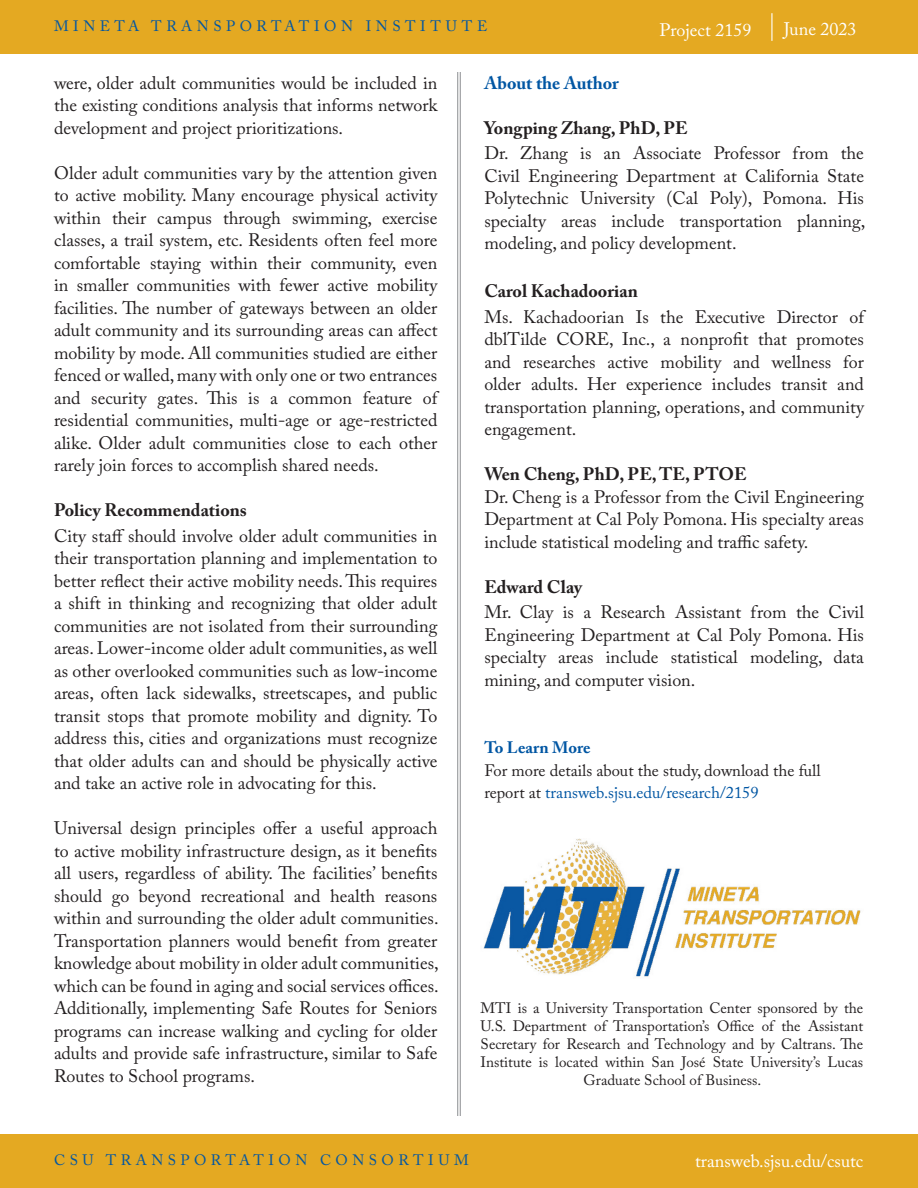
<style>
.page{position:relative;width:918px;height:1188px;background:#fff}
.page>*{position:absolute;margin:0;border:0;box-sizing:border-box;transform-origin:0 0}
.Body_Text{font:18px/22.5px "Adobe Caslon Pro";color:#231f20;text-align:justify}
.Body_Text-2{font:700 18px "Adobe Caslon Pro";color:#231f20}
.t1{font:18px "Adobe Caslon Pro";color:#fff}
.To_Learn_More_-_Head{font:700 18px "Adobe Caslon Pro";color:#0156a3}
.To_Learn_More_-_Body{font:16.5px/22.5px "Adobe Caslon Pro";color:#231f20}
.About_the_Authors{font:700 16.5px "Adobe Caslon Pro";color:#0156a3}
.About_MTI{font:15px/18px "Adobe Caslon Pro";color:#231f20;text-align:center}
.t2{font:15px "Adobe Caslon Pro";letter-spacing:.3em;color:#0156a3}
.s1{color:#0156a3}
</style>
<div class="page">
<hr style="left:460px;top:72px;width:1px;height:1044px;background:#8a8c8f">
<hr style="left:457px;top:72px;width:1px;height:1044px;background:#8a8c8f">
<img style="left:483px;top:838px;width:378px;height:139px">
<div style="left:0;top:1134px;width:918px;height:54px;background:#e4a922"></div>
<div style="left:0;top:0;width:918px;height:54px;background:#e4a922"></div>
<svg style="left:771px;top:13px;width:1px;height:28px"></svg>
<p class="t2" style="left:54px;top:17px;width:435px">MINETA TRANSPORTATION INSTITUTE</p>
<p class="t1" style="left:660px;top:19px;width:93px">Project 2159</p>
<p class="t1" style="left:784px;top:18px;width:74px">June 2023</p>
<p class="To_Learn_More_-_Head" style="left:484px;top:72px;width:136px">About the Author</p>
<p class="Body_Text-2" style="left:484px;top:117px;width:205px">Yongping Zhang, PhD, PE</p>
<p class="Body_Text" style="left:484px;top:142px;width:382px">Dr. Zhang is an Associate Professor from the Civil Engineering Department at California State Polytechnic University (Cal Poly), Pomona. His specialty areas include transportation planning, modeling, and policy development.</p>
<p class="Body_Text-2" style="left:484px;top:280px;width:155px">Carol Kachadoorian</p>
<p class="Body_Text" style="left:484px;top:305px;width:381px">Ms. Kachadoorian Is the Executive Director of dblTilde CORE, Inc., a nonprofit that promotes and researches active mobility and wellness for older adults. Her experience includes transit and transportation planning, operations, and community engagement.</p>
<p class="Body_Text-2" style="left:484px;top:463px;width:264px">Wen Cheng, PhD, PE, TE, PTOE</p>
<p class="Body_Text" style="left:484px;top:485px;width:381px">Dr. Cheng is a Professor from the Civil Engineering Department at Cal Poly Pomona. His specialty areas include statistical modeling and traffic safety.</p>
<p class="Body_Text-2" style="left:484px;top:576px;width:99px">Edward Clay</p>
<p class="Body_Text" style="left:484px;top:601px;width:381px">Mr. Clay is a Research Assistant from the Civil Engineering Department at Cal Poly Pomona. His specialty areas include statistical modeling, data mining, and computer vision.</p>
<p class="Body_Text" style="left:54px;top:71px;width:385px">were, older adult communities would be included in the existing conditions analysis that informs network development and project prioritizations.</p>
<p class="Body_Text" style="left:54px;top:161px;width:385px">Older adult communities vary by the attention given to active mobility. Many encourage physical activity within their campus through swimming, exercise classes, a trail system, etc. Residents often feel more comfortable staying within their community, even in smaller communities with fewer active mobility facilities. The number of gateways between an older adult community and its surrounding areas can affect mobility by mode. All communities studied are either fenced or walled, many with only one or two entrances and security gates. This is a common feature of residential communities, multi-age or age-restricted alike. Older adult communities close to each other rarely join forces to accomplish shared needs.</p>
<p class="Body_Text-2" style="left:54px;top:499px;width:194px">Policy Recommendations</p>
<p class="Body_Text" style="left:54px;top:524px;width:385px">City staff should involve older adult communities in their transportation planning and implementation to better reflect their active mobility needs. This requires a shift in thinking and recognizing that older adult communities are not isolated from their surrounding areas. Lower-income older adult communities, as well as other overlooked communities such as low-income areas, often lack sidewalks, streetscapes, and public transit stops that promote mobility and dignity. To address this, cities and organizations must recognize that older adults can and should be physically active and take an active role in advocating for this.</p>
<p class="Body_Text" style="left:54px;top:817px;width:386px">Universal design principles offer a useful approach to active mobility infrastructure design, as it benefits all users, regardless of ability. The facilities’ benefits should go beyond recreational and health reasons within and surrounding the older adult communities.<br>Transportation planners would benefit from greater knowledge about mobility in older adult communities, which can be found in aging and social services offices.<br>Additionally, implementing Safe Routes for Seniors programs can increase walking and cycling for older adults and provide safe infrastructure, similar to Safe Routes to School programs.</p>
<p class="About_the_Authors" style="left:484px;top:738px;width:108px">To Learn More</p>
<p class="To_Learn_More_-_Body" style="left:484px;top:759px;width:338px">For more details about the study, download the full report at <span class="s1">transweb.sjsu.edu/research/2159</span></p>
<p class="About_MTI" style="left:481px;top:999px;width:384px">MTI is a University Transportation Center sponsored by the U.S. Department of Transportation’s Office of the Assistant Secretary for Research and Technology and by Caltrans. The Institute is located within San José State University’s Lucas Graduate School of Business.</p>
<p class="t2" style="left:54px;top:1151px;width:416px">CSU TRANSPORTATION CONSORTIUM</p>
<p class="t1" style="left:695px;top:1150px;width:170px">transweb.sjsu.edu/csutc</p>
</div>
